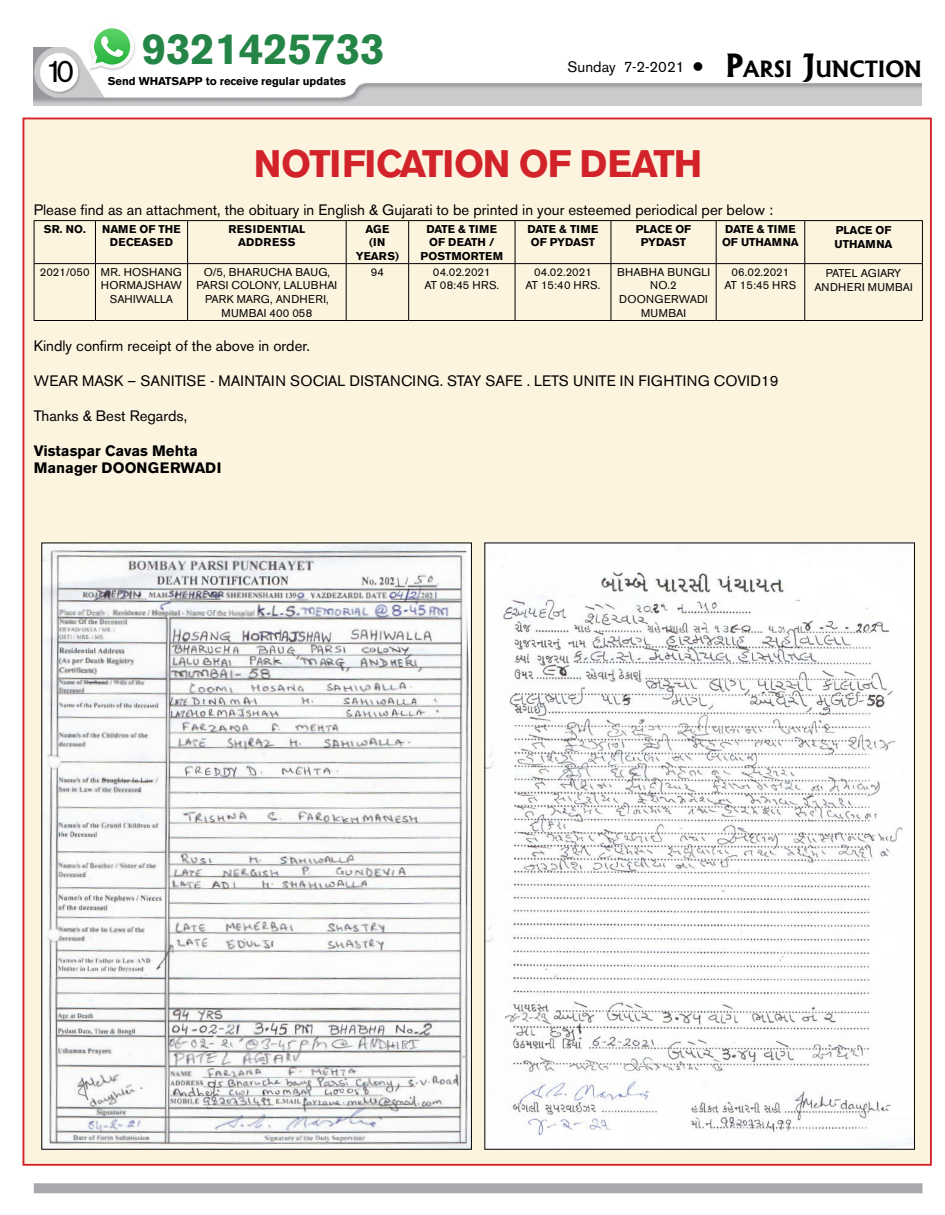
<style>
.page{position:relative;width:945px;height:1215px;background:#fff}
.page>*{position:absolute;margin:0;border:0;box-sizing:border-box;transform-origin:0 0}
.t1{font:700 43.38px "Akzidenz Grotesk BE";color:#248547}
.t2{font:700 38px "Akzidenz Grotesk BE";letter-spacing:-.03em;color:#d2232a}
.t3{font:31.25px "Akzidenz Grotesk BE";color:#000}
.t4{font:15px "Akzidenz Grotesk BE";color:#000}
.t5{font:700 15px/17.5px "Akzidenz Grotesk BE";color:#000}
.t6{font:700 11.25px/13.8px "Akzidenz Grotesk BE";color:#000;text-align:center}
.t7{font:11.25px/13.8px "Akzidenz Grotesk BE";color:#000;text-align:center}
.t8{font:11.25px/13.8px "Akzidenz Grotesk BE";letter-spacing:.02em;color:#000;text-align:center}
.t9{font:700 11.25px/13.8px "Akzidenz Grotesk BE";letter-spacing:.04em;color:#000;text-align:center}
.s1{font-family:"Albertus";font-weight:700;font-size:30.62px}
.s2{font-family:"Albertus";font-weight:700;font-size:21.5px}
</style>
<div class="page">
<img style="left:34px;top:48px;width:887px;height:58px">
<div style="left:34px;top:1183px;width:888px;height:10px;background:#a7a9ac"></div>
<img style="left:86px;top:48px;width:52px;height:25px">
<img style="left:89px;top:42px;width:46px;height:28px">
<svg style="left:90px;top:28px;width:44px;height:41px"></svg>
<div style="left:23px;top:118px;width:909px;height:1048px;background:#fdf4e0;border:2px solid #d2232a"></div>
<hr style="left:34px;top:220px;width:61px;height:1px;background:#000">
<hr style="left:34px;top:221px;width:1px;height:42px;background:#000">
<hr style="left:95px;top:220px;width:93px;height:1px;background:#000">
<hr style="left:95px;top:221px;width:1px;height:42px;background:#000">
<hr style="left:188px;top:220px;width:158px;height:1px;background:#000">
<hr style="left:187px;top:221px;width:1px;height:42px;background:#000">
<hr style="left:346px;top:220px;width:63px;height:1px;background:#000">
<hr style="left:346px;top:221px;width:1px;height:42px;background:#000">
<hr style="left:409px;top:220px;width:106px;height:1px;background:#000">
<hr style="left:408px;top:221px;width:1px;height:42px;background:#000">
<hr style="left:515px;top:220px;width:96px;height:1px;background:#000">
<hr style="left:515px;top:221px;width:1px;height:42px;background:#000">
<hr style="left:611px;top:220px;width:105px;height:1px;background:#000">
<hr style="left:611px;top:221px;width:1px;height:42px;background:#000">
<hr style="left:716px;top:220px;width:89px;height:1px;background:#000">
<hr style="left:716px;top:221px;width:1px;height:42px;background:#000">
<hr style="left:805px;top:220px;width:118px;height:1px;background:#000">
<hr style="left:804px;top:221px;width:1px;height:42px;background:#000">
<hr style="left:922px;top:221px;width:1px;height:42px;background:#000">
<hr style="left:34px;top:263px;width:61px;height:1px;background:#000">
<hr style="left:34px;top:264px;width:1px;height:56px;background:#000">
<hr style="left:95px;top:263px;width:93px;height:1px;background:#000">
<hr style="left:95px;top:264px;width:1px;height:56px;background:#000">
<hr style="left:188px;top:263px;width:158px;height:1px;background:#000">
<hr style="left:187px;top:264px;width:1px;height:56px;background:#000">
<hr style="left:346px;top:263px;width:63px;height:1px;background:#000">
<hr style="left:346px;top:264px;width:1px;height:56px;background:#000">
<hr style="left:409px;top:263px;width:106px;height:1px;background:#000">
<hr style="left:408px;top:264px;width:1px;height:56px;background:#000">
<hr style="left:515px;top:263px;width:96px;height:1px;background:#000">
<hr style="left:515px;top:264px;width:1px;height:56px;background:#000">
<hr style="left:611px;top:263px;width:105px;height:1px;background:#000">
<hr style="left:611px;top:264px;width:1px;height:56px;background:#000">
<hr style="left:716px;top:263px;width:89px;height:1px;background:#000">
<hr style="left:716px;top:264px;width:1px;height:56px;background:#000">
<hr style="left:805px;top:263px;width:118px;height:1px;background:#000">
<hr style="left:804px;top:264px;width:1px;height:56px;background:#000">
<hr style="left:922px;top:264px;width:1px;height:56px;background:#000">
<hr style="left:34px;top:320px;width:61px;height:1px;background:#000">
<hr style="left:95px;top:320px;width:93px;height:1px;background:#000">
<hr style="left:188px;top:320px;width:158px;height:1px;background:#000">
<hr style="left:346px;top:320px;width:63px;height:1px;background:#000">
<hr style="left:409px;top:320px;width:106px;height:1px;background:#000">
<hr style="left:515px;top:320px;width:96px;height:1px;background:#000">
<hr style="left:611px;top:320px;width:105px;height:1px;background:#000">
<hr style="left:716px;top:320px;width:89px;height:1px;background:#000">
<hr style="left:805px;top:320px;width:118px;height:1px;background:#000">
<img style="left:44px;top:545px;width:426px;height:602px">
<img style="left:487px;top:545px;width:426px;height:602px">
<h3 class="t3" style="left:45px;top:52px;width:30px">10</h3>
<h1 class="t1" style="left:142px;top:24px;width:244px">9321425733</h1>
<p class="t6" style="left:108px;top:75px;width:240px">Send WHATSAPP to receive regular updates</p>
<p class="t4" style="left:568px;top:58px;width:356px">Sunday 7-2-2021 ● <span class="s1">P</span><span class="s2">ARSI</span> <span class="s1">J</span><span class="s2">UNCTION</span></p>
<h2 class="t2" style="left:254px;top:142px;width:450px">NOTIFICATION OF DEATH</h2>
<p class="t4" style="left:34px;top:201px;width:741px">Please find as an attachment, the obituary in English &amp; Gujarati to be printed in your esteemed periodical per below :</p>
<p class="t6" style="left:44px;top:222px;width:44px">SR. NO.</p>
<p class="t6" style="left:102px;top:222px;width:80px">NAME OF THE<br>DECEASED</p>
<p class="t9" style="left:228px;top:222px;width:78px">RESIDENTIAL<br>ADDRESS</p>
<p class="t6" style="left:356px;top:222px;width:45px">AGE<br>(IN<br>YEARS)</p>
<p class="t6" style="left:420px;top:222px;width:84px">DATE &amp; TIME<br>OF DEATH /<br>POSTMORTEM</p>
<p class="t6" style="left:528px;top:222px;width:72px;text-align:left">DATE &amp; TIME<br>OF PYDAST</p>
<p class="t6" style="left:636px;top:222px;width:57px">PLACE OF<br>PYDAST</p>
<p class="t6" style="left:722px;top:222px;width:78px;text-align:left">DATE &amp; TIME<br>OF UTHAMNA</p>
<p class="t6" style="left:835px;top:223px;width:59px;text-align:left">PLACE OF<br>UTHAMNA</p>
<p class="t7" style="left:40px;top:265px;width:144px">2021/050 MR. HOSHANG</p>
<p class="t8" style="left:101px;top:279px;width:83px">HORMAJSHAW</p>
<p class="t7" style="left:110px;top:292px;width:65px">SAHIWALLA</p>
<p class="t8" style="left:197px;top:265px;width:142px">O/5, BHARUCHA BAUG,<br>PARSI COLONY, LALUBHAI<br>PARK MARG, ANDHERI,<br>MUMBAI 400 058</p>
<p class="t7" style="left:371px;top:265px;width:15px">94</p>
<p class="t7" style="left:424px;top:265px;width:76px">04.02.2021<br>AT 08:45 HRS.</p>
<p class="t7" style="left:526px;top:265px;width:76px">04.02.2021<br>AT 15:40 HRS.</p>
<p class="t8" style="left:617px;top:265px;width:95px">BHABHA BUNGLI<br>NO.2<br>DOONGERWADI<br>MUMBAI</p>
<p class="t7" style="left:724px;top:265px;width:73px">06.02.2021<br>AT 15:45 HRS</p>
<p class="t7" style="left:814px;top:266px;width:100px">PATEL AGIARY<br>ANDHERI MUMBAI</p>
<p class="t4" style="left:34px;top:337px;width:278px">Kindly confirm receipt of the above in order.</p>
<p class="t4" style="left:34px;top:372px;width:746px">WEAR MASK – SANITISE - MAINTAIN SOCIAL DISTANCING. STAY SAFE . LETS UNITE IN FIGHTING COVID19</p>
<p class="t4" style="left:34px;top:407px;width:155px">Thanks &amp; Best Regards,</p>
<p class="t5" style="left:34px;top:442px;width:189px">Vistaspar Cavas Mehta<br>Manager DOONGERWADI</p>
</div>
